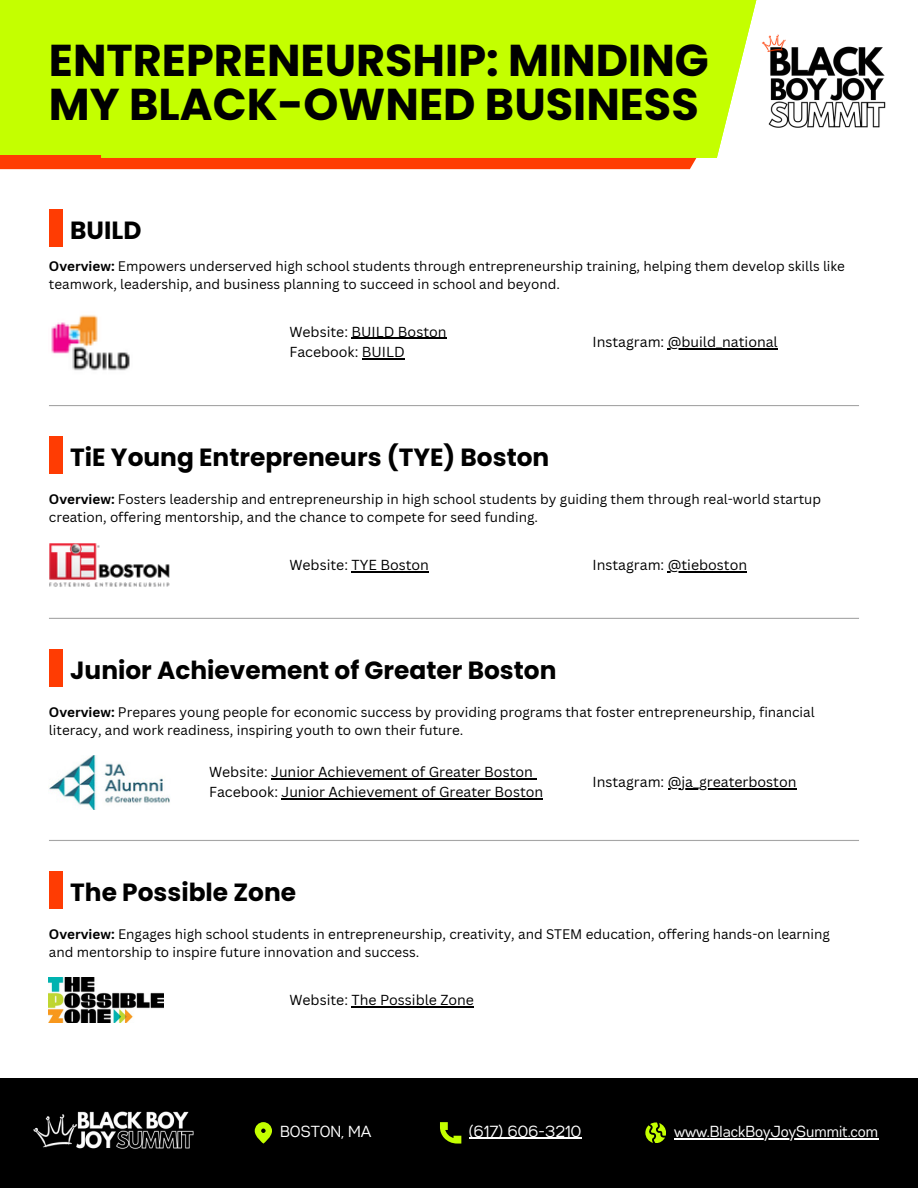
<style>
.page{position:relative;width:918px;height:1188px;background:#fff}
.page>*{position:absolute;margin:0;border:0;box-sizing:border-box;transform-origin:0 0}
.t1{font:700 44.55px/43.8px "Poppins";color:#000}
.t2{font:700 24.9px "Poppins";color:#000}
.t3{font:16.05px "Gabriel Sans Cond";color:#fff}
.t4{font:14.1px "Canva Sans";color:#000}
.t5{font:13.5px/18px "Canva Sans";color:#000}
.s1{font-weight:700}
</style>
<div class="page">
<div style="left:0;top:0;width:918px;height:169px;background:#ff3c03"></div>
<div style="left:0;top:0;width:918px;height:155px;background:#c4ff00"></div>
<hr style="left:101px;top:155px;width:632px;height:3px;background:#c4ff00">
<svg style="left:714px;top:0;width:204px;height:169px;fill:#fff"></svg>
<img style="left:754px;top:10px;width:147px;height:147px">
<hr style="left:352px;top:338px;width:95px;height:1px;background:#000">
<hr style="left:362px;top:358px;width:43px;height:1px;background:#000">
<hr style="left:668px;top:348px;width:110px;height:1px;background:#000">
<img style="left:51px;top:315px;width:79px;height:56px">
<div style="left:49px;top:209px;width:14px;height:38px;background:#ff3c03"></div>
<hr style="left:352px;top:571px;width:77px;height:1px;background:#000">
<hr style="left:668px;top:571px;width:79px;height:1px;background:#000">
<img style="left:49px;top:543px;width:121px;height:44px">
<div style="left:49px;top:436px;width:14px;height:38px;background:#ff3c03"></div>
<hr style="left:271px;top:778px;width:262px;height:1px;background:#000">
<hr style="left:282px;top:799px;width:261px;height:1px;background:#000">
<hr style="left:668px;top:788px;width:129px;height:2px;background:#000">
<img style="left:49px;top:756px;width:121px;height:54px">
<div style="left:49px;top:649px;width:14px;height:38px;background:#ff3c03"></div>
<hr style="left:352px;top:1006px;width:122px;height:1px;background:#000">
<img style="left:49px;top:978px;width:115px;height:45px">
<div style="left:49px;top:871px;width:14px;height:38px;background:#ff3c03"></div>
<hr style="left:49px;top:405px;width:810px;height:1px;background:#a6a6a6">
<hr style="left:49px;top:618px;width:810px;height:1px;background:#a6a6a6">
<hr style="left:49px;top:840px;width:810px;height:1px;background:#a6a6a6">
<div style="left:0;top:1078px;width:918px;height:110px;background:#000"></div>
<svg style="left:255px;top:1122px;width:17px;height:21px"></svg>
<svg style="left:645px;top:1122px;width:21px;height:21px"></svg>
<hr style="left:674px;top:1138px;width:205px;height:1px;background:#fff">
<svg style="left:440px;top:1122px;width:21px;height:22px"></svg>
<hr style="left:469px;top:1138px;width:113px;height:1px;background:#fff">
<img style="left:33px;top:1111px;width:160px;height:38px">
<h1 class="t1" style="left:49px;top:39px;width:661px">ENTREPRENEURSHIP: MINDING<br>MY BLACK-OWNED BUSINESS</h1>
<p class="t2" style="left:70px;top:213px;width:73px">BUILD</p>
<p class="t5" style="left:49px;top:257px;width:798px"><span class="s1">Overview:</span> Empowers underserved high school students through entrepreneurship training, helping them develop skills like teamwork, leadership, and business planning to succeed in school and beyond.</p>
<h2 class="t4" style="left:289px;top:322px;width:159px">Website: BUILD Boston</h2>
<p class="t4" style="left:289px;top:342px;width:117px">Facebook: BUILD</p>
<p class="t4" style="left:593px;top:332px;width:187px">Instagram: @build_national</p>
<h3 class="t2" style="left:70px;top:440px;width:481px">TiE Young Entrepreneurs (TYE) Boston</h3>
<h3 class="t5" style="left:49px;top:490px;width:774px"><span class="s1">Overview:</span> Fosters leadership and entrepreneurship in high school students by guiding them through real-world startup creation, offering mentorship, and the chance to compete for seed funding.</h3>
<p class="t4" style="left:289px;top:555px;width:141px">Website: TYE Boston</p>
<p class="t4" style="left:593px;top:555px;width:156px">Instagram: @tieboston</p>
<p class="t2" style="left:70px;top:653px;width:488px">Junior Achievement of Greater Boston</p>
<p class="t5" style="left:49px;top:703px;width:767px"><span class="s1">Overview:</span> Prepares young people for economic success by providing programs that foster entrepreneurship, financial literacy, and work readiness, inspiring youth to own their future.</p>
<p class="t4" style="left:209px;top:762px;width:325px">Website: Junior Achievement of Greater Boston</p>
<p class="t4" style="left:209px;top:782px;width:336px">Facebook: Junior Achievement of Greater Boston</p>
<p class="t4" style="left:593px;top:772px;width:206px">Instagram: @ja_greaterboston</p>
<p class="t2" style="left:70px;top:875px;width:227px">The Possible Zone</p>
<p class="t5" style="left:49px;top:925px;width:783px"><span class="s1">Overview:</span> Engages high school students in entrepreneurship, creativity, and STEM education, offering hands-on learning and mentorship to inspire future innovation and success.</p>
<p class="t4" style="left:289px;top:990px;width:186px">Website: The Possible Zone</p>
<h4 class="t3" style="left:280px;top:1124px;width:93px">BOSTON, MA</h4>
<h5 class="t3" style="left:469px;top:1124px;width:114px">(617) 606-3210</h5>
<p class="t3" style="left:674px;top:1124px;width:206px">www.BlackBoyJoySummit.com</p>
</div>
